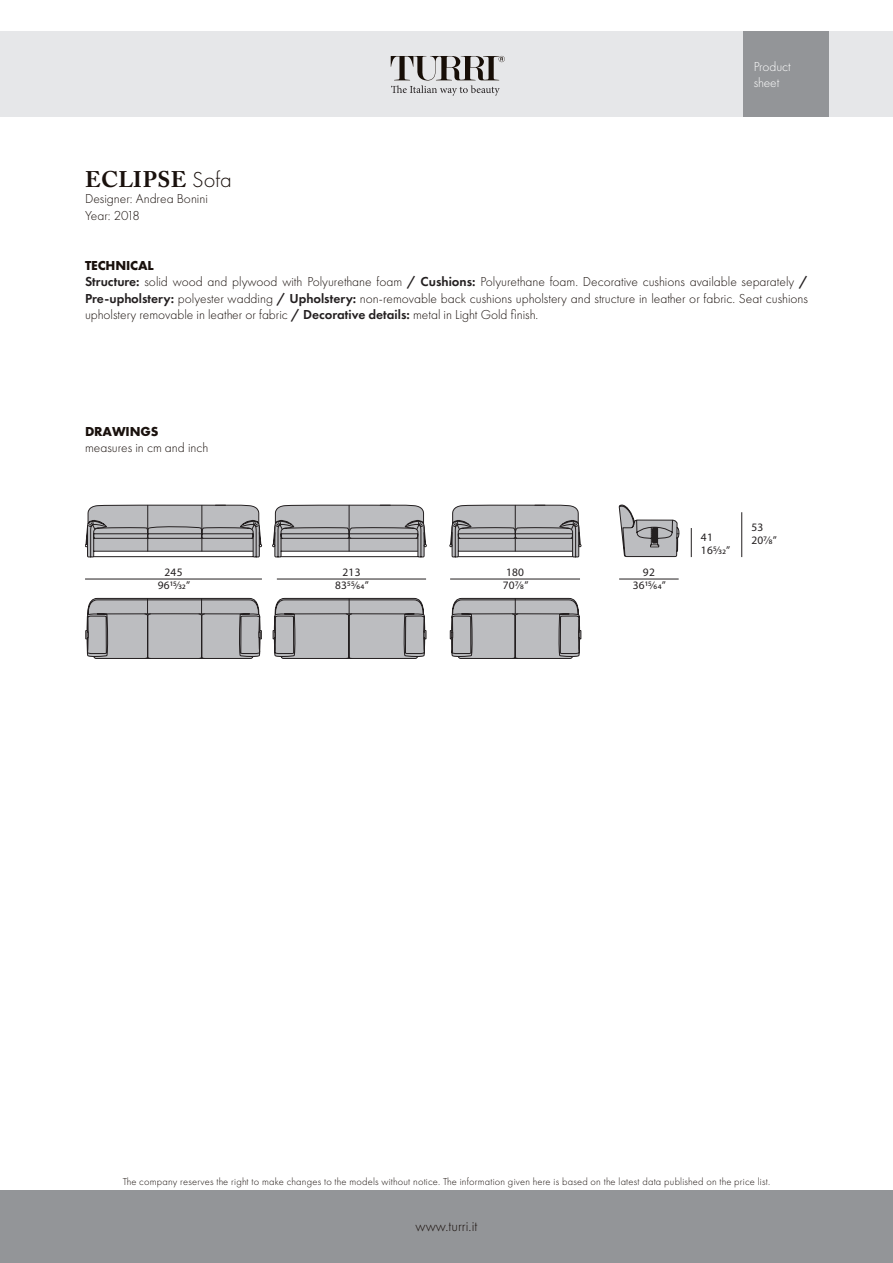
<style>
.page{position:relative;width:893px;height:1263px;background:#fff}
.page>*{position:absolute;margin:0;border:0;box-sizing:border-box;transform-origin:0 0}
.t1{font:700 22.5px "Adobe Caslon Pro";letter-spacing:.015em;color:#1a110d}
.t2{font:300 15px "Futura PT";color:#1a110d}
.t3{font:300 13.5px/16.5px "Futura PT";color:#1a110d;text-align:justify}
.t4{font:700 13.5px "Futura PT";letter-spacing:-.01em;color:#1a110d}
.t5{font:300 13.5px/16.2px "Futura PT";color:#fff}
.t6{font:300 13.5px "Futura PT";letter-spacing:-.04em;color:#1a110d}
.t7{font:11.4px "Myriad Pro";letter-spacing:.025em;color:#231f20}
.t8{font:300 10.5px "Futura PT";letter-spacing:.02em;color:#1a110d}
.s1{font-family:"Futura PT";font-weight:300}
.s2{font-weight:600;color:#231f20}
</style>
<div class="page">
<div style="left:0;top:32px;width:893px;height:85px;background:#e6e7e9"></div>
<div style="left:0;top:1191px;width:893px;height:72px;background:#939598"></div>
<div style="left:743px;top:32px;width:85px;height:85px;background:#939598"></div>
<svg style="left:391px;top:56px;width:114px;height:40px"></svg>
<hr style="left:85px;top:579px;width:177px;height:1px;background:#231f20">
<hr style="left:277px;top:579px;width:149px;height:1px;background:#231f20">
<hr style="left:450px;top:579px;width:130px;height:1px;background:#231f20">
<hr style="left:619px;top:579px;width:60px;height:1px;background:#231f20">
<svg style="left:85px;top:505px;width:497px;height:52px"></svg>
<svg style="left:86px;top:597px;width:496px;height:62px;background:#b1b1b4"></svg>
<svg style="left:618px;top:505px;width:61px;height:53px"></svg>
<svg style="left:691px;top:528px;width:1px;height:29px"></svg>
<hr style="left:741px;top:512px;width:1px;height:45px;background:#231f20">
<p class="t1" style="left:85px;top:166px;width:148px">ECLIPSE <span class="s1">Sofa</span></p>
<p class="t3" style="left:85px;top:191px;width:124px">Designer: Andrea Bonini</p>
<p class="t6" style="left:85px;top:207px;width:56px">Year: 2018</p>
<p class="t5" style="left:754px;top:58px;width:39px">Product sheet</p>
<p class="t4" style="left:85px;top:256px;width:70px">TECHNICAL</p>
<p class="t3" style="left:85px;top:273px;width:724px"><span class="s2">Structure:</span> solid wood and plywood with Polyurethane foam <span class="s2">/ Cushions:</span> Polyurethane foam. Decorative cushions available separately <span class="s2">/ Pre-upholstery:</span> polyester wadding <span class="s2">/ Upholstery:</span> non-removable back cushions upholstery and structure in leather or fabric. Seat cushions upholstery removable in leather or fabric <span class="s2">/ Decorative details:</span> metal in Light Gold finish.</p>
<p class="t4" style="left:85px;top:422px;width:75px">DRAWINGS</p>
<p class="t3" style="left:85px;top:439px;width:125px">measures in cm and inch</p>
<p class="t7" style="left:164px;top:565px;width:20px">245</p>
<p class="t7" style="left:158px;top:578px;width:34px">9615/32”</p>
<p class="t7" style="left:342px;top:565px;width:20px">213</p>
<p class="t7" style="left:335px;top:578px;width:35px">8355/64”</p>
<p class="t7" style="left:506px;top:565px;width:20px">180</p>
<p class="t7" style="left:503px;top:578px;width:27px">707/8”</p>
<p class="t7" style="left:643px;top:565px;width:13px">92</p>
<p class="t7" style="left:633px;top:578px;width:35px">3615/64”</p>
<p class="t7" style="left:701px;top:530px;width:13px">41</p>
<p class="t7" style="left:701px;top:543px;width:31px">165/32”</p>
<p class="t7" style="left:751px;top:520px;width:13px">53</p>
<p class="t7" style="left:751px;top:533px;width:27px">207/8”</p>
<p class="t8" style="left:123px;top:1175px;width:649px">The company reserves the right to make changes to the models without notice. The information given here is based on the latest data published on the price list.</p>
<p class="t2" style="left:416px;top:1218px;width:63px">www.turri.it</p>
</div>
